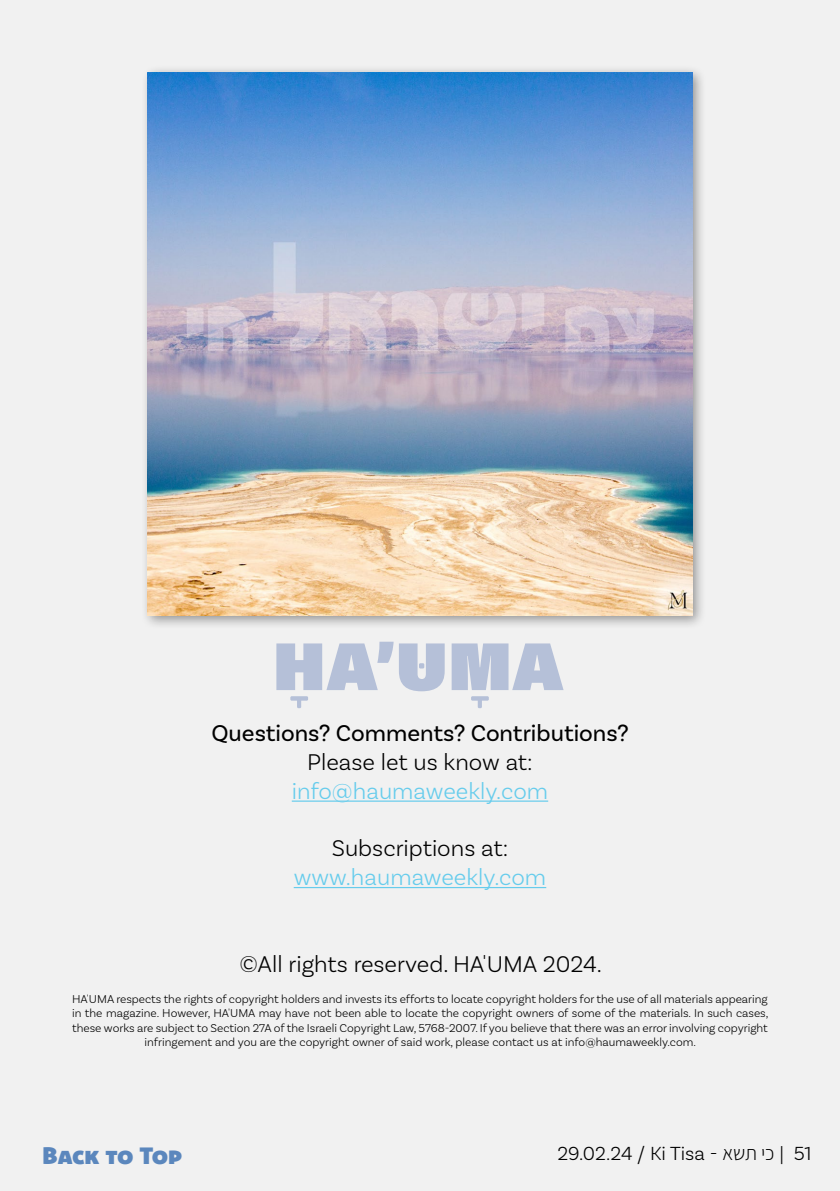
<style>
.page{position:relative;width:840px;height:1191px;background:#fff}
.page>*{position:absolute;margin:0;border:0;box-sizing:border-box;transform-origin:0 0}
.t1{font:300 24px "Basic Sans";color:#000}
.t2{font:300 24px "Basic Sans";color:#66ccec}
.t3{font:24px "Basic Sans";color:#000}
.t4{font:24px "Komet Black SC";letter-spacing:-.01em;color:#5b87bd}
.t5{font:300 20px "Basic Sans";color:#000}
.t6{font:300 12px/14.4px "Basic Sans";color:#000;text-align:center}
.s1{font-family:"Assistant"}
</style>
<div class="page">
<div style="left:0;top:0;width:839px;height:1191px;background:#f1f1f1"></div>
<hr style="left:291px;top:800px;width:257px;height:1px;background:#66ccec">
<hr style="left:293px;top:887px;width:253px;height:1px;background:#66ccec">
<div style="left:140px;top:64px;width:566px;height:566px;background:#000;opacity:.4"></div>
<img style="left:148px;top:72px;width:543px;height:544px">
<svg style="left:451px;top:643px;width:112px;height:47px"></svg>
<svg style="left:276px;top:641px;width:168px;height:67px"></svg>
<svg style="left:471px;top:696px;width:17px;height:12px"></svg>
<h1 class="t3" style="left:211px;top:718px;width:418px">Questions? Comments? Contributions?</h1>
<h1 class="t1" style="left:307px;top:747px;width:227px">Please let us know at:</h1>
<h1 class="t2" style="left:291px;top:776px;width:258px">info@haumaweekly.com</h1>
<h1 class="t1" style="left:331px;top:834px;width:178px">Subscriptions at:</h1>
<h1 class="t2" style="left:293px;top:863px;width:254px">www.haumaweekly.com</h1>
<h1 class="t1" style="left:239px;top:949px;width:364px">©All rights reserved. HA'UMA 2024.</h1>
<p class="t6" style="left:72px;top:991px;width:697px">HA'UMA respects the rights of copyright holders and invests its efforts to locate copyright holders for the use of all materials appearing in the magazine. However, HA'UMA may have not been able to locate the copyright owners of some of the materials. In such cases, these works are subject to Section 27A of the Israeli Copyright Law, 5768-2007. If you believe that there was an error involving copyright infringement and you are the copyright owner of said work, please contact us at info@haumaweekly.com.</p>
<h1 class="t4" style="left:43px;top:1140px;width:141px">Back to Top</h1>
<h2 class="t5" style="left:557px;top:1141px;width:256px">29.02.24 / Ki Tisa - <span class="s1">תשא כי</span> | 5 1</h2>
</div>
